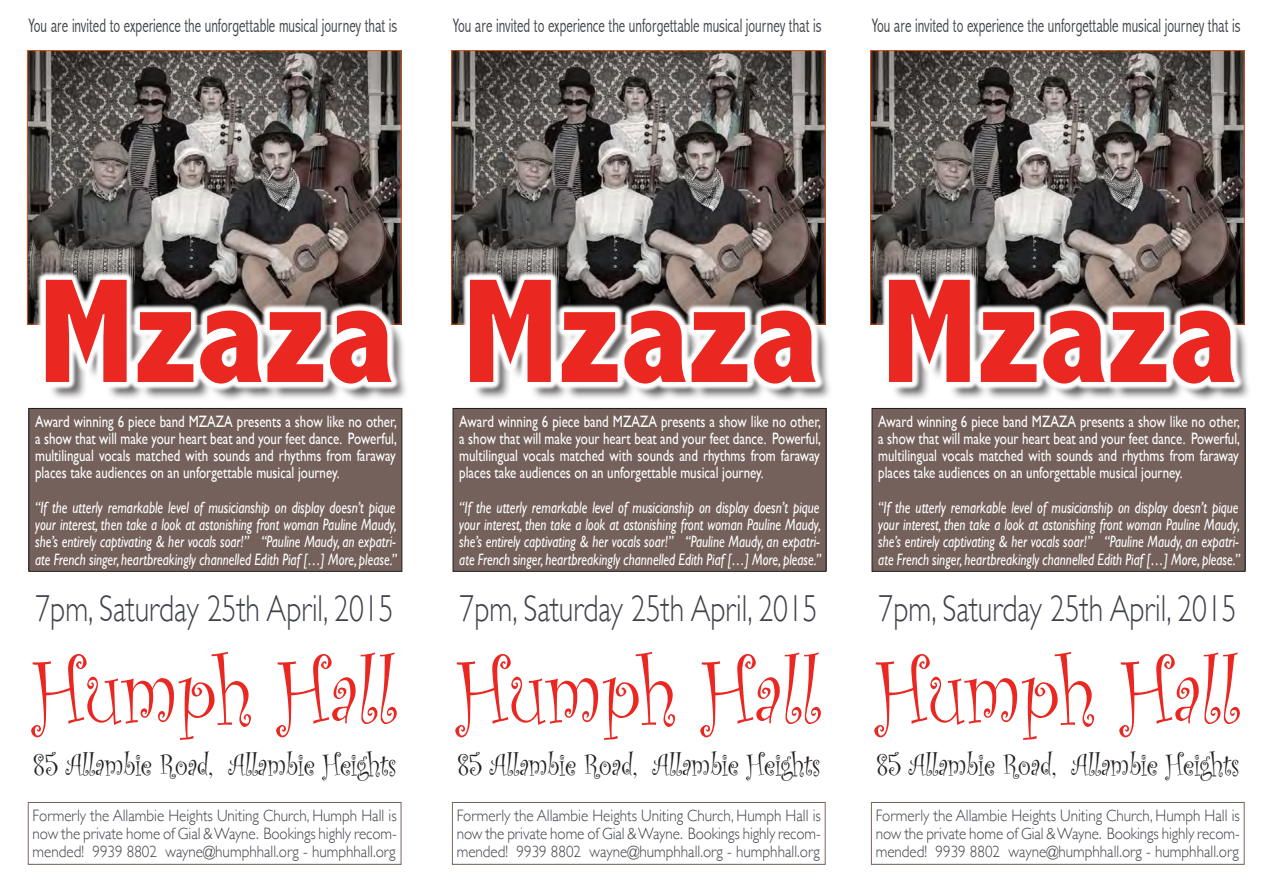
<style>
.page{position:relative;width:1263px;height:893px;background:#fff}
.page>*{position:absolute;margin:0;border:0;box-sizing:border-box;transform-origin:0 0}
.t1{font:800 condensed 150px "Abadi";color:#ea2721}
.t2{font:93px "Curlz";color:#ea2721;scale:.86 1}
.t3{font:300 37.5px "Gill Sans";color:#40424b;scale:.79 1}
.t4{font:31.5px "Curlz";letter-spacing:-.01em;color:#231f20;scale:.86 1}
.t5{font:300 condensed 19.5px "Abadi";color:#40424b;scale:.81 1}
.t6{font:italic 16.5px/17.2px "Gill Sans";color:#fff;text-align:justify;scale:.78 1}
.t7{font:16.5px/17.2px "Gill Sans";color:#fff;text-align:justify;scale:.78 1}
.t8{font:300 16.5px/18px "Gill Sans";color:#40424b;text-align:justify;scale:.91 1}
</style>
<div class="page">
<div style="left:28px;top:802px;width:373px;height:63px;border:1px solid #74615b"></div>
<img style="left:29px;top:52px;width:370px;height:271px">
<div style="left:48px;top:282px;width:361px;height:120px;background:#231f20;opacity:.75"></div>
<svg style="left:37px;top:271px;width:363px;height:121px"></svg>
<div style="left:29px;top:408px;width:373px;height:163px;background:#74615b"></div>
<div style="left:29px;top:408px;width:373px;height:164px;border:1px solid #231f20"></div>
<div style="left:452px;top:802px;width:373px;height:63px;border:1px solid #74615b"></div>
<img style="left:453px;top:52px;width:371px;height:271px">
<div style="left:472px;top:282px;width:361px;height:120px;background:#231f20;opacity:.75"></div>
<svg style="left:461px;top:271px;width:363px;height:121px"></svg>
<div style="left:453px;top:408px;width:373px;height:163px;background:#74615b"></div>
<div style="left:453px;top:408px;width:373px;height:164px;border:1px solid #231f20"></div>
<div style="left:871px;top:802px;width:373px;height:63px;border:1px solid #74615b"></div>
<img style="left:872px;top:52px;width:370px;height:271px">
<div style="left:891px;top:282px;width:361px;height:120px;background:#231f20;opacity:.75"></div>
<svg style="left:880px;top:271px;width:363px;height:121px"></svg>
<div style="left:872px;top:408px;width:373px;height:163px;background:#74615b"></div>
<div style="left:872px;top:408px;width:373px;height:164px;border:1px solid #231f20"></div>
<p class="t5" style="left:29px;top:14px;width:457px">You are invited to experience the unforgettable musical journey that is</p>
<p class="t5" style="left:453px;top:14px;width:457px">You are invited to experience the unforgettable musical journey that is</p>
<p class="t5" style="left:872px;top:14px;width:457px">You are invited to experience the unforgettable musical journey that is</p>
<p class="t1" style="left:39px;top:245px;width:356px">Mzaza</p>
<p class="t7" style="left:35px;top:412px;width:465px">Award winning 6 piece band MZAZA presents a show like no other, a show that will make your heart beat and your feet dance. Powerful, multilingual vocals matched with sounds and rhythms from faraway places take audiences on an unforgettable musical journey.</p>
<p class="t6" style="left:35px;top:499px;width:465px">“If the utterly remarkable level of musicianship on display doesn’t pique your interest, then take a look at astonishing front woman Pauline Maudy, she’s entirely captivating &amp; her vocals soar!” “Pauline Maudy, an expatri&shy;ate French singer, heartbreakingly channelled Edith Piaf […] More, please.”</p>
<p class="t3" style="left:35px;top:579px;width:455px">7pm, Saturday 25th April, 2015</p>
<p class="t2" style="left:32px;top:626px;width:425px">Humph Hall</p>
<p class="t4" style="left:33px;top:742px;width:424px">85 Allambie Road, Allambie Heights</p>
<p class="t8" style="left:33px;top:806px;width:402px">Formerly the Allambie Heights Uniting Church, Humph Hall is now the private home of Gial &amp; Wayne. Bookings highly recom&shy;mended! 9939 8802 wayne@humphhall.org - humphhall.org</p>
<p class="t1" style="left:463px;top:245px;width:775px">Mzaza Mzaza</p>
<p class="t7" style="left:459px;top:412px;width:465px">Award winning 6 piece band MZAZA presents a show like no other, a show that will make your heart beat and your feet dance. Powerful, multilingual vocals matched with sounds and rhythms from faraway places take audiences on an unforgettable musical journey.</p>
<p class="t6" style="left:459px;top:499px;width:465px">“If the utterly remarkable level of musicianship on display doesn’t pique your interest, then take a look at astonishing front woman Pauline Maudy, she’s entirely captivating &amp; her vocals soar!” “Pauline Maudy, an expatri&shy;ate French singer, heartbreakingly channelled Edith Piaf […] More, please.”</p>
<p class="t7" style="left:878px;top:412px;width:465px">Award winning 6 piece band MZAZA presents a show like no other, a show that will make your heart beat and your feet dance. Powerful, multilingual vocals matched with sounds and rhythms from faraway places take audiences on an unforgettable musical journey.</p>
<p class="t6" style="left:878px;top:499px;width:465px">“If the utterly remarkable level of musicianship on display doesn’t pique your interest, then take a look at astonishing front woman Pauline Maudy, she’s entirely captivating &amp; her vocals soar!” “Pauline Maudy, an expatri&shy;ate French singer, heartbreakingly channelled Edith Piaf […] More, please.”</p>
<p class="t3" style="left:460px;top:579px;width:455px">7pm, Saturday 25th April, 2015</p>
<p class="t2" style="left:456px;top:626px;width:425px">Humph Hall</p>
<p class="t4" style="left:457px;top:742px;width:424px">85 Allambie Road, Allambie Heights</p>
<p class="t8" style="left:457px;top:806px;width:402px">Formerly the Allambie Heights Uniting Church, Humph Hall is now the private home of Gial &amp; Wayne. Bookings highly recom&shy;mended! 9939 8802 wayne@humphhall.org - humphhall.org</p>
<p class="t3" style="left:878px;top:579px;width:455px">7pm, Saturday 25th April, 2015</p>
<p class="t2" style="left:875px;top:626px;width:425px">Humph Hall</p>
<p class="t4" style="left:876px;top:742px;width:424px">85 Allambie Road, Allambie Heights</p>
<p class="t8" style="left:876px;top:806px;width:402px">Formerly the Allambie Heights Uniting Church, Humph Hall is now the private home of Gial &amp; Wayne. Bookings highly recom&shy;mended! 9939 8802 wayne@humphhall.org - humphhall.org</p>
</div>
